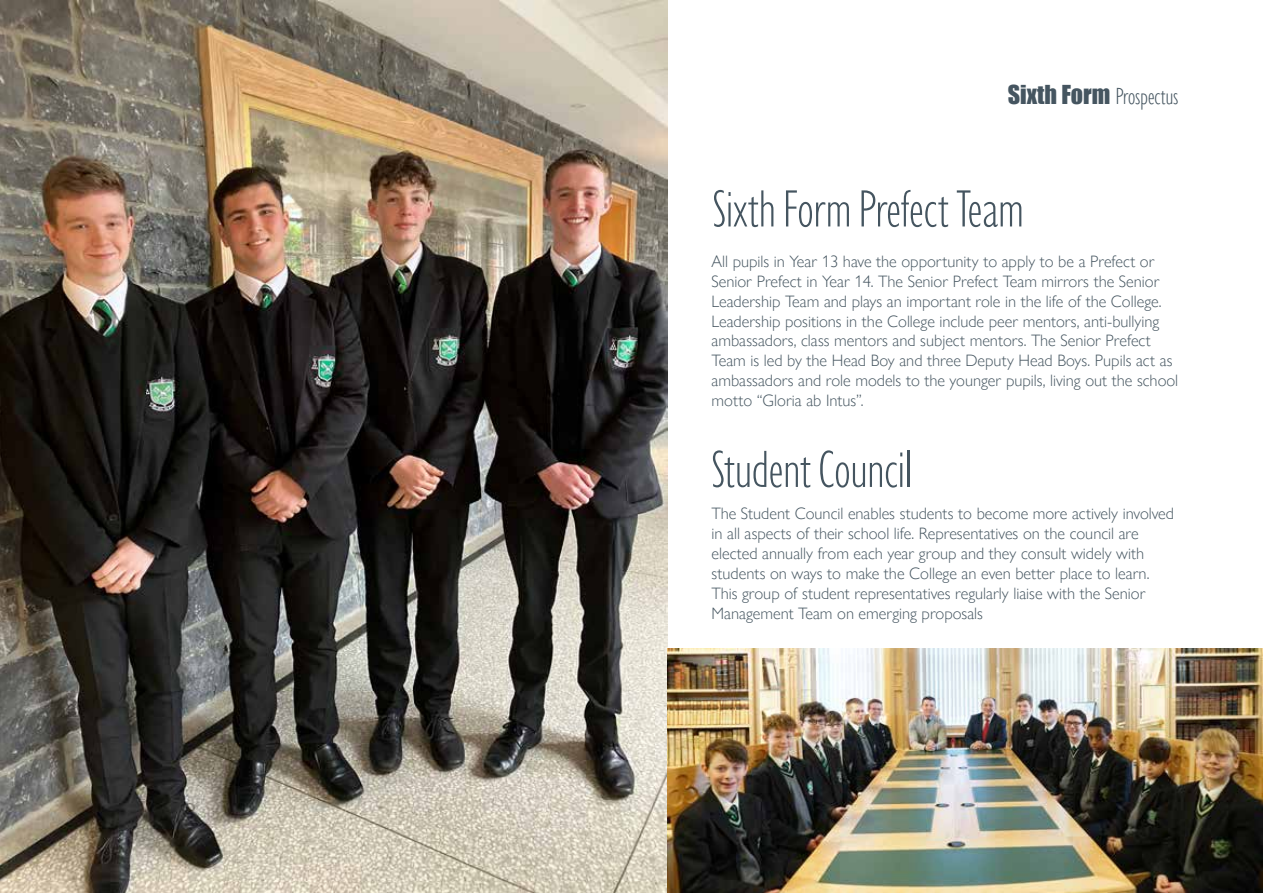
<style>
.page{position:relative;width:1263px;height:893px;background:#fff}
.page>*{position:absolute;margin:0;border:0;box-sizing:border-box;transform-origin:0 0}
.t1{font:300 condensed 54px "Gill Sans Nova";color:#455560}
.t2{font:300 condensed 24px "Gill Sans Nova";color:#455560}
.t3{font:300 16.5px/19.8px "Gill Sans Nova";color:#455560}
.s1{font-family:"Impact";font-weight:400;font-stretch:normal}
</style>
<div class="page">
<img style="left:0;top:0;width:667px;height:893px">
<img style="left:667px;top:648px;width:596px;height:245px">
<h2 class="t2" style="left:1008px;top:81px;width:172px"><span class="s1">Sixth Form</span> Prospectus</h2>
<h1 class="t1" style="left:713px;top:174px;width:313px">Sixth Form Prefect Team</h1>
<p class="t3" style="left:711px;top:251px;width:468px">All pupils in Year 13 have the opportunity to apply to be a Prefect or Senior Prefect in Year 14. The Senior Prefect Team mirrors the Senior Leadership Team and plays an important role in the life of the College.<br>Leadership positions in the College include peer mentors, anti-bullying ambassadors, class mentors and subject mentors. The Senior Prefect Team is led by the Head Boy and three Deputy Head Boys. Pupils act as ambassadors and role models to the younger pupils, living out the school motto “Gloria ab Intus”.</p>
<h1 class="t1" style="left:711px;top:435px;width:202px">Student Council</h1>
<p class="t3" style="left:711px;top:504px;width:464px">The Student Council enables students to become more actively involved in all aspects of their school life. Representatives on the council are elected annually from each year group and they consult widely with students on ways to make the College an even better place to learn.<br>This group of student representatives regularly liaise with the Senior Management Team on emerging proposals</p>
</div>
